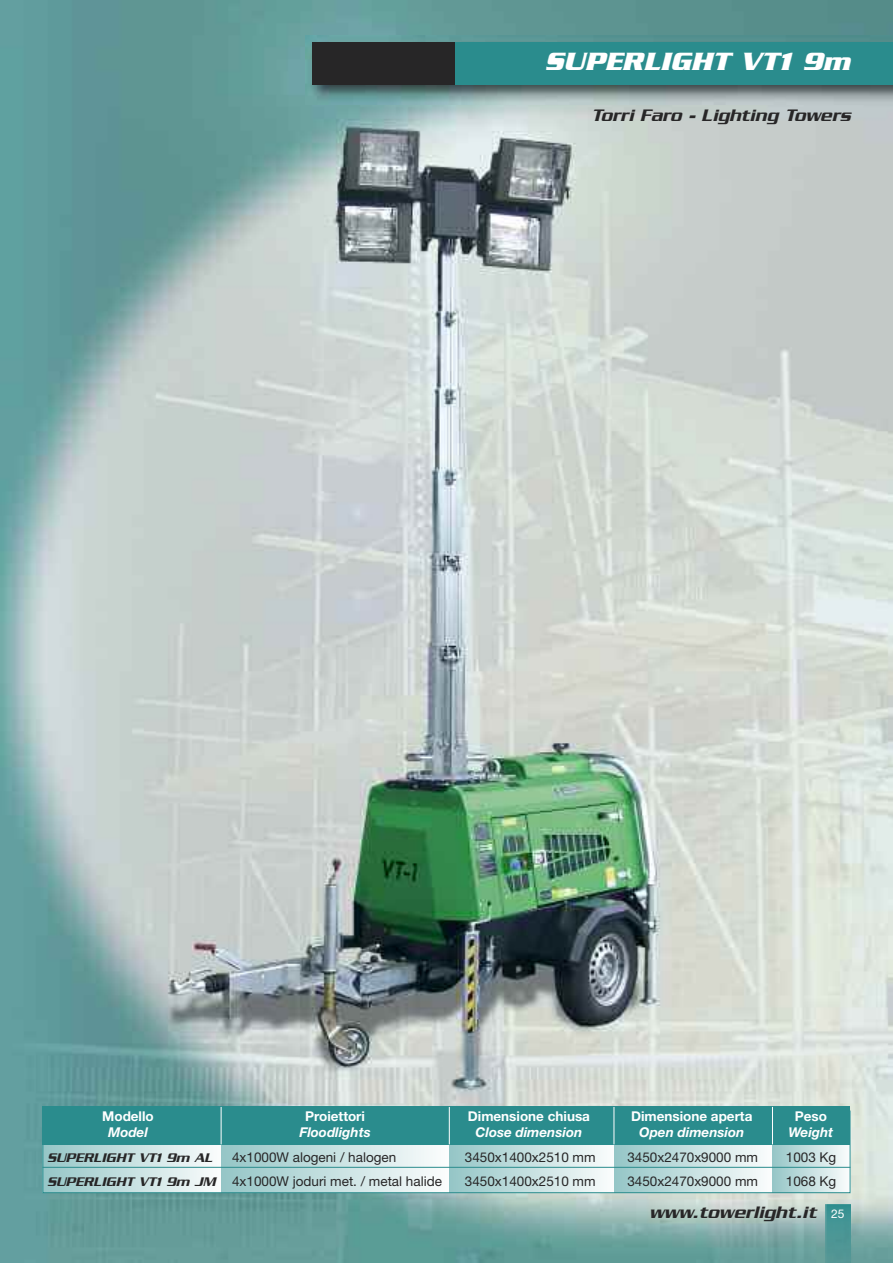
<style>
.page{position:relative;width:893px;height:1263px;background:#fff}
.page>*{position:absolute;margin:0;border:0;box-sizing:border-box;transform-origin:0 0}
.t1{font:italic 700 27px "Serpentine";letter-spacing:.005em;color:#fff}
.t2{font:italic 500 18px "Serpentine";letter-spacing:.005em;color:#272627}
.t3{font:13.5px "Helvetica Neue";color:#272627}
.t4{font:700 13.5px "Helvetica Neue";color:#fff}
.t5{font:italic 700 13.5px "Helvetica Neue";color:#fff}
.t6{font:italic 500 13.5px "Serpentine";letter-spacing:.005em;color:#272627}
.t7{font:12px "Helvetica Neue";color:#fff}
.s1{font-family:"Serpentine";font-weight:500;font-style:italic}
</style>
<div class="page">
<img style="left:1px;top:0;width:892px;height:1263px">
<img style="left:306px;top:36px;width:587px;height:69px">
<div style="left:313px;top:43px;width:580px;height:42px;background:#2a8c8d"></div>
<div style="left:313px;top:43px;width:142px;height:42px;background:#272627"></div>
<img style="left:825px;top:1204px;width:25px;height:59px">
<svg style="left:45px;top:1144px;width:177px;height:47px;background:#c4dfdf"></svg>
<svg style="left:222px;top:1144px;width:228px;height:47px;background:#c4dfdf"></svg>
<svg style="left:450px;top:1144px;width:164px;height:47px;background:#c3dfdf"></svg>
<div style="left:614px;top:1113px;width:160px;height:80px;background:linear-gradient(to right,#97c7c8,#f7fbfb)"></div>
<svg style="left:773px;top:1144px;width:75px;height:47px;background:#c3dedf"></svg>
<div style="left:43px;top:1106px;width:807px;height:38px;background:#2a8c8d"></div>
<div style="left:43px;top:1111px;width:807px;height:82px;border:1px solid #2a8c8d"></div>
<hr style="left:43px;top:1167px;width:807px;height:1px;background:#2a8c8d">
<hr style="left:221px;top:1107px;width:1px;height:37px;background:#fff">
<hr style="left:449px;top:1107px;width:1px;height:37px;background:#fff">
<hr style="left:614px;top:1107px;width:1px;height:37px;background:#fff">
<hr style="left:772px;top:1107px;width:1px;height:37px;background:#fff">
<h1 class="t1" style="left:544px;top:53px;width:307px">SUPERLIGHT VT1 9m</h1>
<h2 class="t2" style="left:591px;top:110px;width:260px">Torri Faro - Lighting Towers</h2>
<p class="t4" style="left:102px;top:1111px;width:53px">Modello</p>
<p class="t4" style="left:305px;top:1111px;width:61px">Proiettori</p>
<p class="t4" style="left:468px;top:1111px;width:124px">Dimensione chiusa</p>
<p class="t4" style="left:631px;top:1111px;width:123px">Dimensione aperta</p>
<p class="t4" style="left:795px;top:1111px;width:34px">Peso</p>
<p class="t5" style="left:108px;top:1128px;width:41px">Model</p>
<p class="t5" style="left:299px;top:1128px;width:73px">Floodlights</p>
<p class="t5" style="left:476px;top:1128px;width:108px">Close dimension</p>
<p class="t5" style="left:639px;top:1128px;width:107px">Open dimension</p>
<p class="t5" style="left:788px;top:1128px;width:46px">Weight</p>
<p class="t6" style="left:47px;top:1153px;width:167px">SUPERLIGHT VT1 9m AL</p>
<p class="t3" style="left:232px;top:1152px;width:166px">4x1000W alogeni / halogen</p>
<p class="t3" style="left:465px;top:1152px;width:132px">3450x1400x2510 mm</p>
<p class="t3" style="left:627px;top:1152px;width:132px">3450x2470x9000 mm</p>
<p class="t3" style="left:786px;top:1152px;width:52px">1003 Kg</p>
<p class="t3" style="left:47px;top:1176px;width:396px"><span class="s1">SUPERLIGHT VT1 9m JM</span> 4x1000W joduri met. / metal halide</p>
<p class="t3" style="left:465px;top:1176px;width:132px">3450x1400x2510 mm</p>
<p class="t3" style="left:627px;top:1176px;width:132px">3450x2470x9000 mm</p>
<p class="t3" style="left:786px;top:1176px;width:52px">1068 Kg</p>
<h2 class="t2" style="left:649px;top:1207px;width:169px">www.towerlight.it</h2>
<p class="t7" style="left:831px;top:1209px;width:15px">25</p>
</div>
